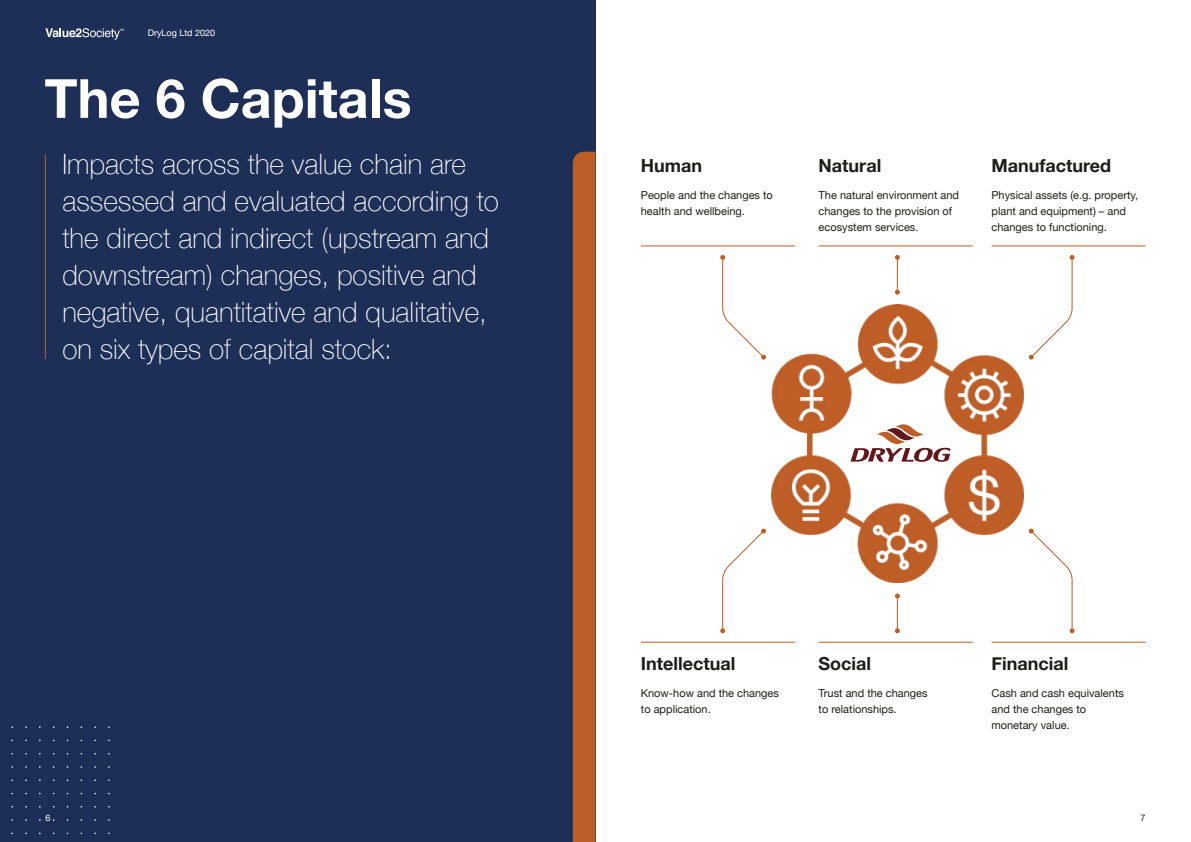
<style>
.page{position:relative;width:1191px;height:842px;background:#fff}
.page>*{position:absolute;margin:0;border:0;box-sizing:border-box;transform-origin:0 0}
.t1{font:700 54px "Helvetica Neue";color:#fff}
.t2{font:100 28px/37px "Helvetica Neue";color:#fff}
.t3{font:700 18px "Helvetica Neue";color:#1d1d1b}
.t4{font:11px/16px "Helvetica Neue";color:#1d1d1b}
.t5{font:9px "Helvetica Neue";color:#fff}
.t6{font:9px "Helvetica Neue";color:#1d1d1b}
</style>
<div class="page">
<div style="left:0;top:0;width:595px;height:842px;background:#1d2f57"></div>
<img style="left:771px;top:304px;width:252px;height:279px">
<svg style="left:720px;top:255px;width:46px;height:105px"></svg>
<svg style="left:1028px;top:255px;width:46px;height:105px"></svg>
<hr style="left:897px;top:257px;width:1px;height:35px;background:#be5e27">
<svg style="left:895px;top:290px;width:5px;height:5px"></svg>
<svg style="left:895px;top:255px;width:5px;height:5px"></svg>
<svg style="left:720px;top:529px;width:46px;height:104px"></svg>
<svg style="left:1028px;top:529px;width:46px;height:104px"></svg>
<hr style="left:897px;top:596px;width:1px;height:35px;background:#be5e27">
<svg style="left:895px;top:593px;width:5px;height:5px"></svg>
<svg style="left:895px;top:628px;width:5px;height:5px"></svg>
<hr style="left:641px;top:642px;width:154px;height:1px;background:#be5e27">
<hr style="left:818px;top:642px;width:154px;height:1px;background:#be5e27">
<hr style="left:991px;top:642px;width:154px;height:1px;background:#be5e27">
<hr style="left:641px;top:245px;width:154px;height:1px;background:#be5e27">
<hr style="left:818px;top:245px;width:154px;height:1px;background:#be5e27">
<hr style="left:991px;top:245px;width:154px;height:1px;background:#be5e27">
<div style="left:847px;top:398px;width:91px;height:91px;background:#fff;border-radius:50%"></div>
<svg style="left:850px;top:424px;width:100px;height:38px"></svg>
<hr style="left:45px;top:154px;width:1px;height:205px;background:#be5e27">
<svg style="left:11px;top:726px;width:71px;height:15px"></svg>
<div style="left:573px;top:152px;width:22px;height:690px;background:#be5e27"></div>
<svg style="left:45px;top:28px;width:79px;height:12px"></svg>
<p class="t5" style="left:148px;top:26px;width:69px">DryLog Ltd 2020</p>
<h1 class="t1" style="left:45px;top:56px;width:368px">The 6 Capitals</h1>
<h2 class="t2" style="left:62px;top:144px;width:438px">Impacts across the value chain are assessed and evaluated according to the direct and indirect (upstream and downstream) changes, positive and negative, quantitative and qualitative, on six types of capital stock:</h2>
<p class="t5" style="left:45px;top:811px;width:7px">6</p>
<h3 class="t3" style="left:641px;top:151px;width:63px">Human</h3>
<p class="t4" style="left:641px;top:188px;width:134px">People and the changes to health and wellbeing.</p>
<h3 class="t3" style="left:818px;top:151px;width:64px">Natural</h3>
<p class="t4" style="left:818px;top:188px;width:142px">The natural environment and changes to the provision of ecosystem services.</p>
<h3 class="t3" style="left:991px;top:151px;width:121px">Manufactured</h3>
<p class="t4" style="left:991px;top:188px;width:148px">Physical assets (e.g. property, plant and equipment) – and changes to functioning.</p>
<h3 class="t3" style="left:641px;top:649px;width:96px">Intellectual</h3>
<p class="t4" style="left:641px;top:686px;width:140px">Know-how and the changes to application.</p>
<h3 class="t3" style="left:818px;top:649px;width:54px">Social</h3>
<p class="t4" style="left:818px;top:686px;width:111px">Trust and the changes to relationships.</p>
<h3 class="t3" style="left:991px;top:649px;width:78px">Financial</h3>
<p class="t4" style="left:991px;top:686px;width:134px">Cash and cash equivalents and the changes to monetary value.</p>
<p class="t6" style="left:1140px;top:811px;width:7px">7</p>
</div>
